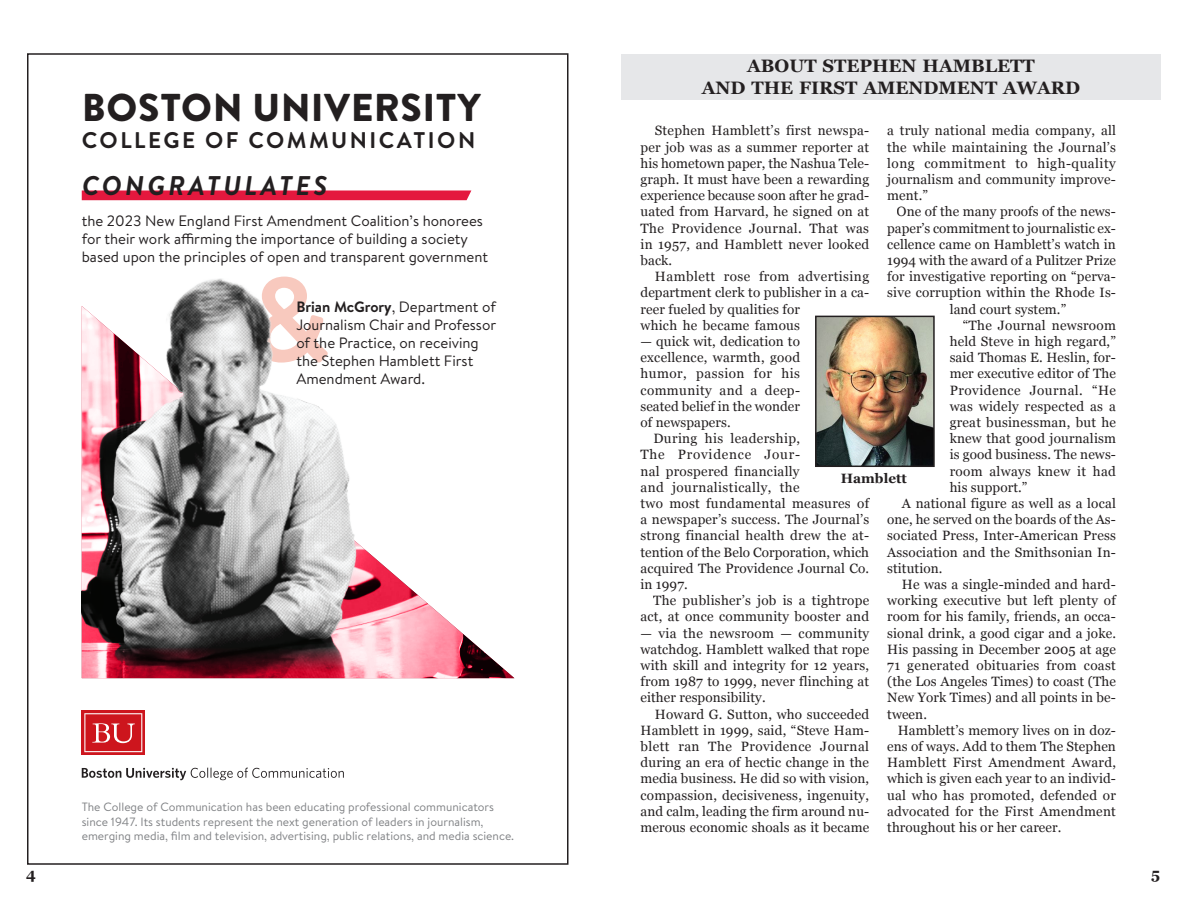
<style>
.page{position:relative;width:1188px;height:918px;background:#fff}
.page>*{position:absolute;margin:0;border:0;box-sizing:border-box;transform-origin:0 0}
.t1{font:900 38.85px "Brandon Text";letter-spacing:.02em;color:#231f20}
.t2{font:italic 700 27px "Brandon Text";letter-spacing:.12em;color:#231f20}
.t3{font:700 22.65px "Brandon Text";letter-spacing:.11em;color:#231f20}
.t4{font:700 18px "Georgia";color:#231f20}
.t5{font:15px/18px "Brandon Text";color:#231f20}
.t6{font:700 15px "Georgia";color:#231f20}
.t7{font:13.5px/16.2px "Georgia";letter-spacing:.01em;color:#231f20;text-align:justify}
.t8{font:700 13.5px "Georgia";color:#231f20}
.t9{font:12px/14.4px "Brandon Text";color:#808285}
.s1{font-weight:700}
</style>
<div class="page">
<div style="left:82px;top:191px;width:389px;height:9px;background:#e4183e"></div>
<img style="left:82px;top:278px;width:432px;height:400px">
<svg style="left:82px;top:711px;width:63px;height:44px"></svg>
<svg style="left:84px;top:713px;width:58px;height:39px;background:#d64046"></svg>
<svg style="left:82px;top:768px;width:262px;height:12px"></svg>
<div style="left:621px;top:54px;width:540px;height:46px;background:#e6e7e9"></div>
<img style="left:818px;top:319px;width:114px;height:145px">
<div style="left:815px;top:316px;width:120px;height:151px;border:2px solid #231f20"></div>
<p class="t1" style="left:82px;top:80px;width:400px">BOSTON UNIVERSITY</p>
<p class="t3" style="left:82px;top:125px;width:395px">COLLEGE OF COMMUNICATION</p>
<p class="t2" style="left:82px;top:167px;width:247px">CONGRATULATES</p>
<p class="t5" style="left:82px;top:212px;width:408px">the 2023 New England First Amendment Coalition’s honorees for their work affirming the importance of building a society based upon the principles of open and transparent government</p>
<p class="t5" style="left:296px;top:297px;width:201px"><span class="s1">Brian McGrory</span>, Department of<br>Journalism Chair and Professor of the Practice, on receiving the Stephen Hamblett First<br>Amendment Award.</p>
<p class="t9" style="left:82px;top:800px;width:434px">The College of Communication has been educating professional communicators since 1947. Its students represent the next generation of leaders in journalism, emerging media, film and television, advertising, public relations, and media science.</p>
<p class="t4" style="left:747px;top:52px;width:289px">ABOUT STEPHEN HAMBLETT</p>
<p class="t4" style="left:702px;top:74px;width:380px">AND THE FIRST AMENDMENT AWARD</p>
<p class="t7" style="left:640px;top:122px;width:230px;text-indent:14px">Stephen Hamblett’s first newspa&shy;per job was as a summer reporter at his hometown paper, the Nashua Tele&shy;graph. It must have been a rewarding experience because soon after he grad&shy;uated from Harvard, he signed on at The Providence Journal. That was in 1957, and Hamblett never looked back.</p>
<p class="t7" style="left:640px;top:268px;width:230px;text-align:left;text-indent:14px">Hamblett rose from advertising department clerk to publisher in a ca&shy;reer fueled by qualities for<br>which he became famous</p>
<p class="t7" style="left:640px;top:333px;width:161px">— quick wit, dedication to excellence, warmth, good humor, passion for his community and a deep&shy;seated belief in the wonder of newspapers.</p>
<p class="t7" style="left:640px;top:430px;width:230px;text-align:left;text-indent:13px">During his leadership,<br>The Providence Jour-<br>nal prospered financially<br>and journalistically, the<br>two most fundamental measures of a newspaper’s success. The Journal’s strong financial health drew the at&shy;tention of the Belo Corporation, which acquired The Providence Journal Co. in 1997.</p>
<p class="t7" style="left:640px;top:592px;width:230px;text-align:right">The publisher’s job is a tightrope act, at once community booster and</p>
<p class="t7" style="left:640px;top:624px;width:230px">— via the newsroom — community watchdog. Hamblett walked that rope with skill and integrity for 12 years, from 1987 to 1999, never flinching at either responsibility.</p>
<p class="t7" style="left:640px;top:705px;width:230px;text-indent:14px">Howard G. Sutton, who succeeded Hamblett in 1999, said, “Steve Ham&shy;blett ran The Providence Journal during an era of hectic change in the media business. He did so with vision, compassion, decisiveness, ingenuity, and calm, leading the firm around nu&shy;merous economic shoals as it became</p>
<p class="t7" style="left:887px;top:122px;width:230px">a truly national media company, all the while maintaining the Journal’s long commitment to high-quality journalism and community improve&shy;ment.”</p>
<p class="t7" style="left:897px;top:203px;width:221px">One of the many proofs of the news-</p>
<p class="t7" style="left:887px;top:219px;width:230px">paper’s commitment to journalistic ex-</p>
<p class="t7" style="left:887px;top:235px;width:230px">cellence came on Hamblett’s watch in</p>
<p class="t7" style="left:887px;top:252px;width:230px">1994 with the award of a Pulitzer Prize</p>
<p class="t7" style="left:887px;top:268px;width:230px">for investigative reporting on “perva-</p>
<p class="t7" style="left:887px;top:284px;width:230px">sive corruption within the Rhode Is-</p>
<p class="t7" style="left:950px;top:300px;width:118px">land court system.”</p>
<p class="t7" style="left:950px;top:316px;width:168px;text-indent:13px">“The Journal newsroom held Steve in high regard,” said Thomas E. Heslin, for&shy;mer executive editor of The Providence Journal. “He was widely respected as a great businessman, but he knew that good journalism is good business. The news&shy;room always knew it had his support.”</p>
<p class="t7" style="left:887px;top:495px;width:230px;text-indent:15px">A national figure as well as a local one, he served on the boards of the As&shy;sociated Press, Inter-American Press Association and the Smithsonian In&shy;stitution.</p>
<p class="t7" style="left:887px;top:576px;width:230px;text-indent:15px">He was a single-minded and hard&shy;working executive but left plenty of room for his family, friends, an occa&shy;sional drink, a good cigar and a joke.<br>His passing in December 2005 at age 71 generated obituaries from coast (the Los Angeles Times) to coast (The New York Times) and all points in be&shy;tween.</p>
<p class="t7" style="left:887px;top:721px;width:230px;text-indent:10px">Hamblett’s memory lives on in doz&shy;ens of ways. Add to them The Stephen Hamblett First Amendment Award, which is given each year to an individ&shy;ual who has promoted, defended or advocated for the First Amendment throughout his or her career.</p>
<p class="t8" style="left:841px;top:468px;width:67px">Hamblett</p>
<p class="t6" style="left:26px;top:863px;width:11px">4</p>
<p class="t6" style="left:1151px;top:863px;width:10px">5</p>
</div>
